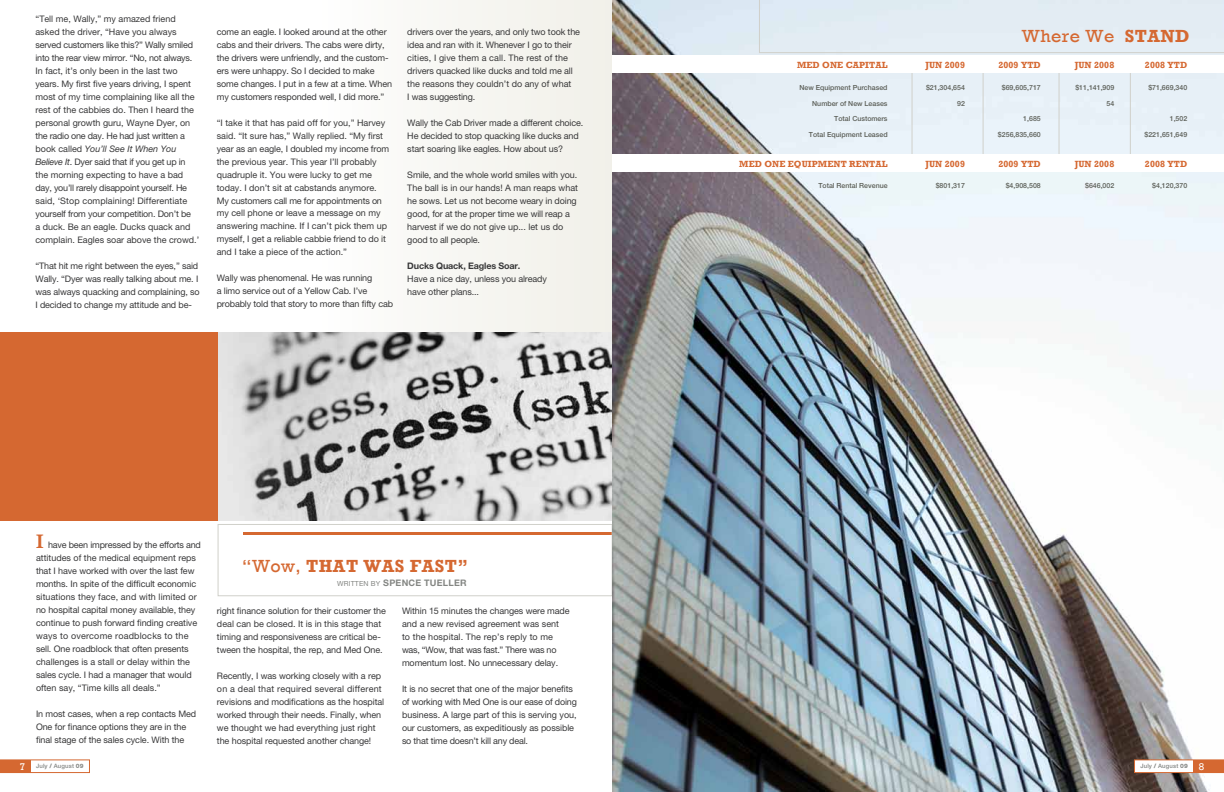
<style>
.page{position:relative;width:1224px;height:792px;background:#fff}
.page>*{position:absolute;margin:0;border:0;box-sizing:border-box;transform-origin:0 0}
.t1{font:600 20px "Baskerville";color:#d56831}
.t2{font:700 18px "Rockwell";letter-spacing:.025em;color:#d56831}
.t3{font:18px "Rockwell";letter-spacing:.025em;color:#d56831}
.t4{font:700 9.2px "Rockwell";letter-spacing:.01em;color:#d56831}
.t5{font:9px/13px "Helvetica Neue LT Pro";letter-spacing:-.01em;color:#383839}
.t6{font:700 9px "Helvetica Neue LT Pro";letter-spacing:-.015em;color:#383839}
.t7{font:700 9px "Helvetica Neue LT Pro";letter-spacing:.025em;color:#848683}
.t8{font:500 7px "Helvetica Neue LT Pro";color:#5a5d56}
.t9{font:500 6px "Helvetica Neue LT Pro";letter-spacing:.025em;color:#848683}
.s1{font-style:italic}
.s2{font-weight:400}
.s3{font-weight:400;font-size:7px}
.s4{font-weight:700}
.s5{font-family:"Rockwell";font-weight:400;font-size:10px;color:#fff}
.s6{font-weight:900}
.s7{font-weight:800}
</style>
<div class="page">
<svg style="left:244px;top:532px;width:366px;height:3px"></svg>
<div style="left:218px;top:524px;width:394px;height:72px;border:1px solid #d0d0ca"></div>
<div style="left:0;top:0;width:612px;height:336px;background:linear-gradient(to right,#fff,#f4f3ee)"></div>
<img style="left:612px;top:0;width:612px;height:792px">
<svg style="left:30px;top:760px;width:60px;height:13px"></svg>
<div style="left:0;top:760px;width:30px;height:13px;background:#d56831"></div>
<svg style="left:1134px;top:760px;width:60px;height:13px"></svg>
<div style="left:1194px;top:760px;width:30px;height:13px;background:#d56831"></div>
<img style="left:218px;top:332px;width:394px;height:189px">
<div style="left:0;top:332px;width:218px;height:189px;background:#d56831"></div>
<hr style="left:912px;top:68px;width:1px;height:92px;background:#d0d0ca">
<hr style="left:983px;top:68px;width:1px;height:92px;background:#d0d0ca">
<hr style="left:1059px;top:68px;width:1px;height:92px;background:#d0d0ca">
<hr style="left:1130px;top:68px;width:1px;height:92px;background:#d0d0ca">
<div style="left:612px;top:56px;width:612px;height:17px;background:#fff"></div>
<div style="left:612px;top:155px;width:612px;height:17px;background:#fff"></div>
<div style="left:759px;top:0;width:465px;height:53px;background:#e3ecf3"></div>
<p class="t5" style="left:36px;top:12px;width:165px">“Tell me, Wally,” my amazed friend asked the driver, “Have you always served customers like this?” Wally smiled into the rear view mirror. “No, not always.<br>In fact, it’s only been in the last two years. My first five years driving, I spent most of my time complaining like all the rest of the cabbies do. Then I heard the personal growth guru, Wayne Dyer, on the radio one day. He had just written a book called <span class="s1">You’ll See It When You Believe It</span>. Dyer said that if you get up in the morning expecting to have a bad day, you’ll rarely disappoint yourself. He said, ‘Stop complaining! Differentiate yourself from your competition. Don’t be<br>a duck. Be an eagle. Ducks quack and complain. Eagles soar above the crowd.’</p>
<p class="t5" style="left:36px;top:259px;width:166px">“That hit me right between the eyes,” said Wally. “Dyer was really talking about me. I was always quacking and complaining, so I decided to change my attitude and be-</p>
<p class="t5" style="left:217px;top:25px;width:177px">come an eagle. I looked around at the other cabs and their drivers. The cabs were dirty, the drivers were unfriendly, and the custom&shy;ers were unhappy. So I decided to make some changes. I put in a few at a time. When my customers responded well, I did more.”</p>
<p class="t5" style="left:217px;top:116px;width:174px">“I take it that has paid off for you,” Harvey said. “It sure has,” Wally replied. “My first year as an eagle, I doubled my income from the previous year. This year I’ll probably quadruple it. You were lucky to get me today. I don’t sit at cabstands anymore.<br>My customers call me for appointments on my cell phone or leave a message on my answering machine. If I can’t pick them up myself, I get a reliable cabbie friend to do it and I take a piece of the action.”</p>
<p class="t5" style="left:217px;top:272px;width:178px">Wally was phenomenal. He was running<br>a limo service out of a Yellow Cab. I’ve probably told that story to more than fifty cab</p>
<p class="t5" style="left:407px;top:25px;width:174px">drivers over the years, and only two took the idea and ran with it. Whenever I go to their cities, I give them a call. The rest of the drivers quacked like ducks and told me all the reasons they couldn’t do any of what<br>I was suggesting.</p>
<p class="t5" style="left:407px;top:116px;width:178px">Wally the Cab Driver made a different choice.<br>He decided to stop quacking like ducks and start soaring like eagles. How about us?</p>
<p class="t5" style="left:407px;top:168px;width:172px">Smile, and the whole world smiles with you.<br>The ball is in our hands! A man reaps what he sows. Let us not become weary in doing good, for at the proper time we will reap a harvest if we do not give up... let us do good to all people.</p>
<p class="t6" style="left:407px;top:260px;width:115px">Ducks Quack, Eagles Soar.</p>
<p class="t5" style="left:407px;top:272px;width:141px">Have a nice day, unless you already have other plans...</p>
<h1 class="t1" style="left:36px;top:530px;width:9px">I</h1>
<p class="t5" style="left:36px;top:538px;width:166px;text-indent:12px">have been impressed by the efforts and attitudes of the medical equipment reps that I have worked with over the last few months. In spite of the difficult economic situations they face, and with limited or no hospital capital money available, they continue to push forward finding creative ways to overcome roadblocks to the sell. One roadblock that often presents challenges is a stall or delay within the sales cycle. I had a manager that would often say, “Time kills all deals.”</p>
<p class="t5" style="left:36px;top:707px;width:162px">In most cases, when a rep contacts Med<br>One for finance options they are in the final stage of the sales cycle. With the</p>
<h2 class="t2" style="left:242px;top:555px;width:228px"><span class="s2">“Wow,</span> THAT WAS FAST”</h2>
<p class="t7" style="left:337px;top:577px;width:131px"><span class="s3">WRITTEN BY</span> SPENCE TUELLER</p>
<p class="t5" style="left:217px;top:604px;width:170px">right finance solution for their customer the deal can be closed. It is in this stage that timing and responsiveness are critical be&shy;tween the hospital, the rep, and Med One.</p>
<p class="t5" style="left:217px;top:669px;width:169px">Recently, I was working closely with a rep on a deal that required several different revisions and modifications as the hospital worked through their needs. Finally, when we thought we had everything just right the hospital requested another change!</p>
<p class="t5" style="left:402px;top:605px;width:169px">Within 15 minutes the changes were made and a new revised agreement was sent<br>to the hospital. The rep’s reply to me was, “Wow, that was fast.” There was no momentum lost. No unnecessary delay.</p>
<p class="t5" style="left:402px;top:683px;width:176px">It is no secret that one of the major benefits of working with Med One is our ease of doing business. A large part of this is serving you, our customers, as expeditiously as possible so that time doesn’t kill any deal.</p>
<h2 class="t3" style="left:1022px;top:26px;width:169px">Where We <span class="s4">STAND</span></h2>
<p class="t4" style="left:797px;top:59px;width:33px">MED ONE</p>
<p class="t4" style="left:846px;top:59px;width:43px">CAPITAL</p>
<p class="t4" style="left:925px;top:59px;width:41px">JUN 2009</p>
<p class="t4" style="left:998px;top:59px;width:37px">2009 YTD</p>
<p class="t4" style="left:1075px;top:59px;width:41px">JUN 2008</p>
<p class="t4" style="left:1145px;top:59px;width:37px">2008 YTD</p>
<p class="t8" style="left:800px;top:83px;width:90px">New Equipment Purchased</p>
<p class="t8" style="left:926px;top:83px;width:40px">$21,304,654</p>
<p class="t8" style="left:1002px;top:83px;width:40px">$69,605,717</p>
<p class="t8" style="left:1075px;top:83px;width:40px">$11,141,909</p>
<p class="t8" style="left:1148px;top:83px;width:40px">$71,669,340</p>
<p class="t8" style="left:812px;top:99px;width:77px">Number of New Leases</p>
<p class="t8" style="left:957px;top:99px;width:9px">92</p>
<p class="t8" style="left:1107px;top:99px;width:9px">54</p>
<p class="t8" style="left:834px;top:115px;width:55px">Total Customers</p>
<p class="t8" style="left:1023px;top:115px;width:19px">1,685</p>
<p class="t8" style="left:1170px;top:115px;width:19px">1,502</p>
<p class="t8" style="left:809px;top:131px;width:80px">Total Equipment Leased</p>
<p class="t8" style="left:998px;top:131px;width:44px">$256,835,660</p>
<p class="t8" style="left:1145px;top:131px;width:44px">$221,651,649</p>
<p class="t4" style="left:739px;top:158px;width:33px">MED ONE</p>
<p class="t4" style="left:788px;top:158px;width:47px">EQUIPMENT</p>
<p class="t4" style="left:849px;top:158px;width:8px">RENT</p>
<p class="t4" style="left:875px;top:158px;width:14px">AL</p>
<p class="t4" style="left:925px;top:158px;width:41px">JUN 2009</p>
<p class="t4" style="left:998px;top:158px;width:37px">2009 YTD</p>
<p class="t4" style="left:1075px;top:158px;width:41px">JUN 2008</p>
<p class="t4" style="left:1145px;top:158px;width:37px">2008 YTD</p>
<p class="t8" style="left:818px;top:182px;width:71px">Total Rental Revenue</p>
<p class="t8" style="left:936px;top:182px;width:31px">$801,317</p>
<p class="t8" style="left:1006px;top:182px;width:37px">$4,908,508</p>
<p class="t8" style="left:1085px;top:182px;width:31px">$646,002</p>
<p class="t8" style="left:1152px;top:182px;width:37px">$4,120,370</p>
<p class="t9" style="left:20px;top:762px;width:65px"><span class="s5">7</span> July <span class="s6">/</span> August <span class="s7">09</span></p>
<p class="t9" style="left:1140px;top:762px;width:65px">July <span class="s6">/</span> August <span class="s7">09</span> <span class="s5">8</span></p>
</div>
